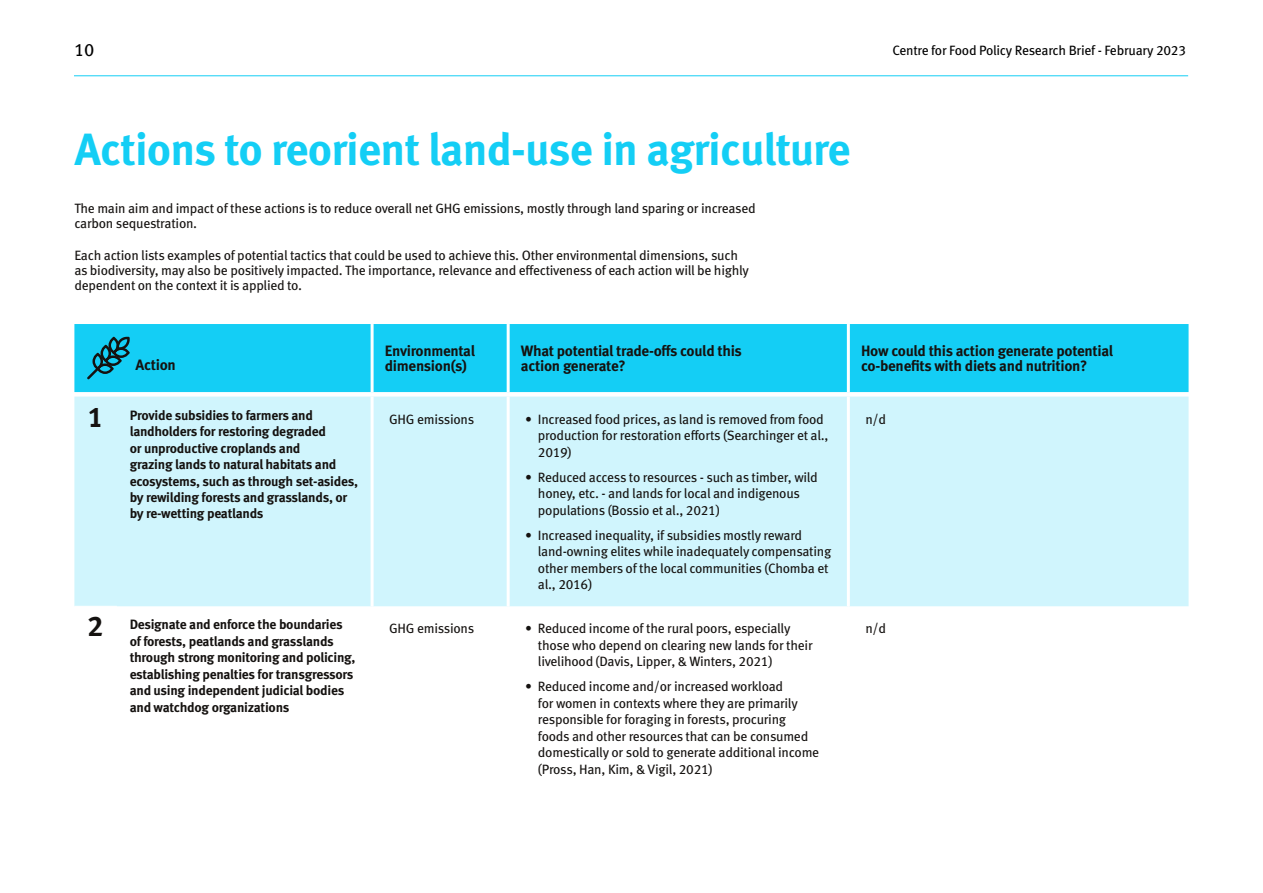
<style>
.page{position:relative;width:1263px;height:893px;background:#fff}
.page>*{position:absolute;margin:0;border:0;box-sizing:border-box;transform-origin:0 0}
.t1{font:700 45px "Meta Pro";letter-spacing:-.02em;color:#14cef5}
.t2{font:18px "Meta Pro";color:#000}
.t3{font:700 15px/15px "Meta Pro";letter-spacing:-.02em;color:#151210}
.t4{font:13.5px/16.5px "Meta Pro";letter-spacing:-.02em;color:#151210}
.t5{font:700 13.5px/16.5px "Meta Pro";letter-spacing:-.02em;color:#151210}
.t6{font:13.5px "Meta Pro";letter-spacing:-.02em;color:#000}
.s1{font-size:28.5px}
</style>
<div class="page">
<hr style="left:74px;top:75px;width:1114px;height:1px;background:#14cef5">
<div style="left:74px;top:324px;width:1114px;height:68px;background:#14cef5"></div>
<div style="left:74px;top:397px;width:1114px;height:209px;background:#d0f5fd"></div>
<hr style="left:507px;top:324px;width:3px;height:68px;background:#fff">
<hr style="left:371px;top:324px;width:3px;height:68px;background:#fff">
<hr style="left:847px;top:324px;width:3px;height:68px;background:#fff">
<hr style="left:371px;top:397px;width:3px;height:209px;background:#fff">
<hr style="left:507px;top:397px;width:3px;height:209px;background:#fff">
<hr style="left:847px;top:397px;width:3px;height:209px;background:#fff">
<svg style="left:87px;top:337px;width:43px;height:42px;background:#1494ae"></svg>
<h2 class="t2" style="left:74px;top:36px;width:22px">10</h2>
<p class="t6" style="left:892px;top:39px;width:295px">Centre for Food Policy Research Brief - February 2023</p>
<h1 class="t1" style="left:74px;top:114px;width:778px">Actions to reorient land-use in agriculture</h1>
<p class="t4" style="left:74px;top:200px;width:683px;line-height:15px">The main aim and impact of these actions is to reduce overall net GHG emissions, mostly through land sparing or increased carbon sequestration.</p>
<p class="t4" style="left:74px;top:247px;width:676px;line-height:15px">Each action lists examples of potential tactics that could be used to achieve this. Other environmental dimensions, such as biodiversity, may also be positively impacted. The importance, relevance and effectiveness of each action will be highly dependent on the context it is applied to.</p>
<p class="t3" style="left:136px;top:357px;width:42px">Action</p>
<p class="t3" style="left:385px;top:343px;width:92px">Environmental dimension(s)</p>
<p class="t3" style="left:521px;top:343px;width:222px">What potential trade-offs could this action generate?</p>
<p class="t3" style="left:861px;top:343px;width:254px">How could this action generate potential co-benefits with diets and nutrition?</p>
<p class="t5" style="left:130px;top:406px;width:230px;text-indent:-42px"><span class="s1">1</span> Provide subsidies to farmers and landholders for restoring degraded<br>or unproductive croplands and<br>grazing lands to natural habitats and ecosystems, such as through set-asides, by rewilding forests and grasslands, or by re-wetting peatlands</p>
<p class="t4" style="left:389px;top:410px;width:87px">GHG emissions</p>
<p class="t4" style="left:538px;top:410px;width:292px;text-indent:-13px">• Increased food prices, as land is removed from food production for restoration efforts (Searchinger et al.,<br>2019)</p>
<p class="t4" style="left:538px;top:468px;width:281px;text-indent:-13px">• Reduced access to resources - such as timber, wild honey, etc. - and lands for local and indigenous populations (Bossio et al., 2021)</p>
<p class="t4" style="left:538px;top:526px;width:295px;text-indent:-13px">• Increased inequality, if subsidies mostly reward land-owning elites while inadequately compensating other members of the local communities (Chomba et al., 2016)</p>
<p class="t5" style="left:130px;top:615px;width:227px;text-indent:-42px"><span class="s1">2</span> Designate and enforce the boundaries of forests, peatlands and grasslands through strong monitoring and policing, establishing penalties for transgressors and using independent judicial bodies and watchdog organizations</p>
<p class="t4" style="left:389px;top:620px;width:87px">GHG emissions</p>
<p class="t4" style="left:538px;top:620px;width:276px;text-indent:-13px">• Reduced income of the rural poors, especially those who depend on clearing new lands for their livelihood (Davis, Lipper, &amp; Winters, 2021)</p>
<p class="t4" style="left:538px;top:678px;width:283px;text-indent:-13px">• Reduced income and/or increased workload<br>for women in contexts where they are primarily responsible for foraging in forests, procuring foods and other resources that can be consumed domestically or sold to generate additional income (Pross, Han, Kim, &amp; Vigil, 2021)</p>
<p class="t4" style="left:865px;top:410px;width:22px">n/d</p>
<p class="t4" style="left:865px;top:620px;width:22px">n/d</p>
</div>
